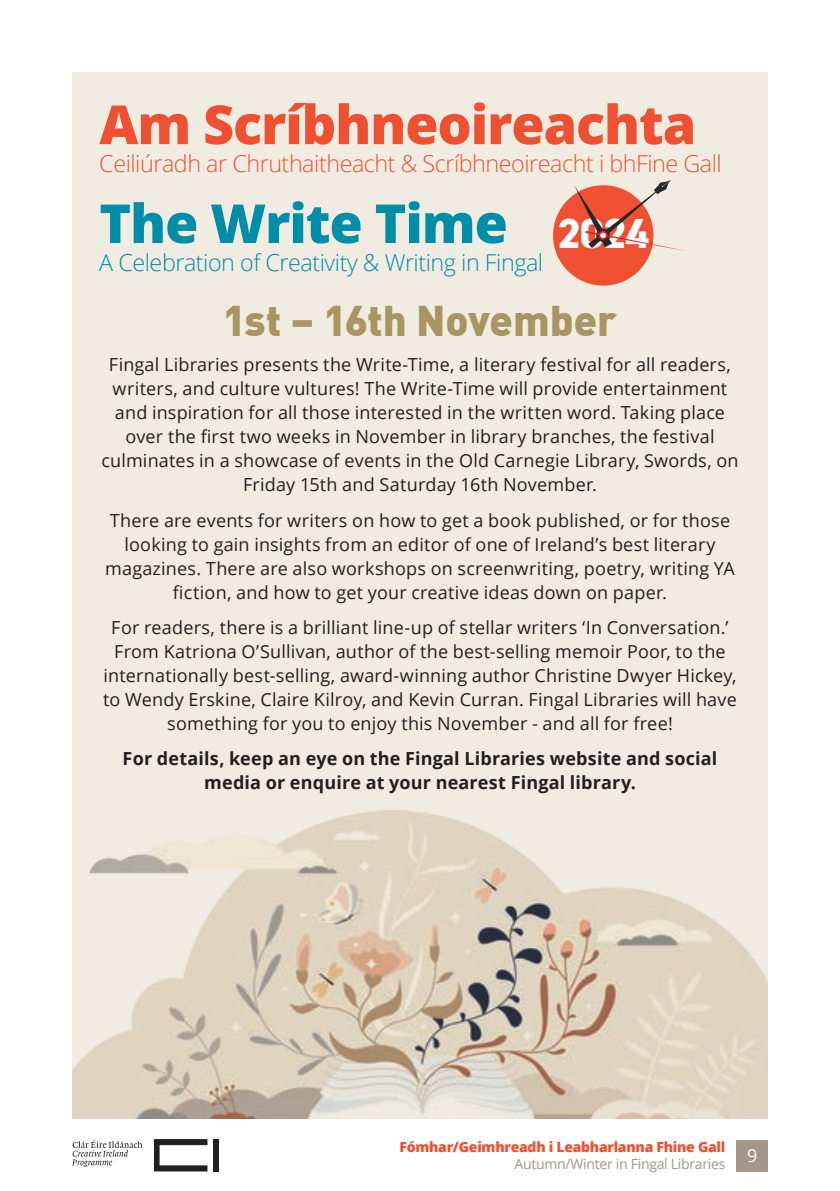
<style>
.page{position:relative;width:840px;height:1191px;background:#fff}
.page>*{position:absolute;margin:0;border:0;box-sizing:border-box;transform-origin:0 0}
.t1{font:800 53.8px "Open Sans";letter-spacing:-.02em;color:#ef5032}
.t2{font:800 53.8px "Open Sans";letter-spacing:-.02em;color:#008da8}
.t3{font:800 42.2px "DIN2014";color:#fff}
.t4{font:900 42px "DIN";letter-spacing:-.005em;color:#a89561}
.t5{font:300 23.4px "Open Sans";letter-spacing:-.02em;color:#ef5032}
.t6{font:300 23.4px "Open Sans";letter-spacing:-.02em;color:#008da8}
.t7{font:18px/24px "Open Sans";letter-spacing:.01em;color:#231f20;text-align:center}
.t8{font:700 18px/24px "Open Sans";letter-spacing:.01em;color:#231f20;text-align:center}
.t9{font:800 14px/16.8px "Open Sans";letter-spacing:-.02em;color:#ef5032}
.s1{font-weight:400;color:#a19689}
</style>
<div class="page">
<div style="left:72px;top:72px;width:695px;height:1047px;background:#f1ece1"></div>
<div style="left:736px;top:1140px;width:31px;height:31px;background:#a19689"></div>
<svg style="left:72px;top:1140px;width:70px;height:26px"></svg>
<svg style="left:154px;top:1139px;width:53px;height:32px"></svg>
<div style="left:213px;top:1139px;width:5px;height:32px;background:#231f20"></div>
<img style="left:72px;top:811px;width:695px;height:308px">
<div style="left:552px;top:185px;width:101px;height:101px;background:#ef5032;border-radius:50%"></div>
<svg style="left:574px;top:180px;width:112px;height:71px"></svg>
<h1 class="t1" style="left:99px;top:84px;width:598px">Am Scríbhneoireachta</h1>
<p class="t5" style="left:99px;top:148px;width:623px">Ceiliúradh ar Chruthaitheacht &amp; Scríbhneoireacht i bhFine Gall</p>
<h1 class="t2" style="left:99px;top:182px;width:410px">The Write Time</h1>
<p class="t6" style="left:99px;top:246px;width:445px">A Celebration of Creativity &amp; Writing in Fingal</p>
<h2 class="t3" style="left:557px;top:205px;width:93px">2024</h2>
<h3 class="t4" style="left:222px;top:293px;width:396px">1st – 16th November</h3>
<p class="t7" style="left:101px;top:352px;width:638px">Fingal Libraries presents the Write-Time, a literary festival for all readers, writers, and culture vultures! The Write-Time will provide entertainment and inspiration for all those interested in the written word. Taking place over the first two weeks in November in library branches, the festival culminates in a showcase of events in the Old Carnegie Library, Swords, on Friday 15th and Saturday 16th November.</p>
<p class="t7" style="left:105px;top:507px;width:630px">There are events for writers on how to get a book published, or for those looking to gain insights from an editor of one of Ireland’s best literary magazines. There are also workshops on screenwriting, poetry, writing YA fiction, and how to get your creative ideas down on paper.</p>
<p class="t7" style="left:103px;top:615px;width:635px">For readers, there is a brilliant line-up of stellar writers ‘In Conversation.’ From Katriona O’Sullivan, author of the best-selling memoir Poor, to the internationally best-selling, award-winning author Christine Dwyer Hickey, to Wendy Erskine, Claire Kilroy, and Kevin Curran. Fingal Libraries will have something for you to enjoy this November - and all for free!</p>
<p class="t8" style="left:122px;top:746px;width:596px">For details, keep an eye on the Fingal Libraries website and social media or enquire at your nearest Fingal library.</p>
<p class="t9" style="left:514px;top:1137px;width:244px;text-indent:-115px">Fómhar/Geimhreadh i Leabharlanna Fhine Gall<br><span class="s1">Autumn/Winter in Fingal Libraries</span> <sup>9</sup></p>
</div>
